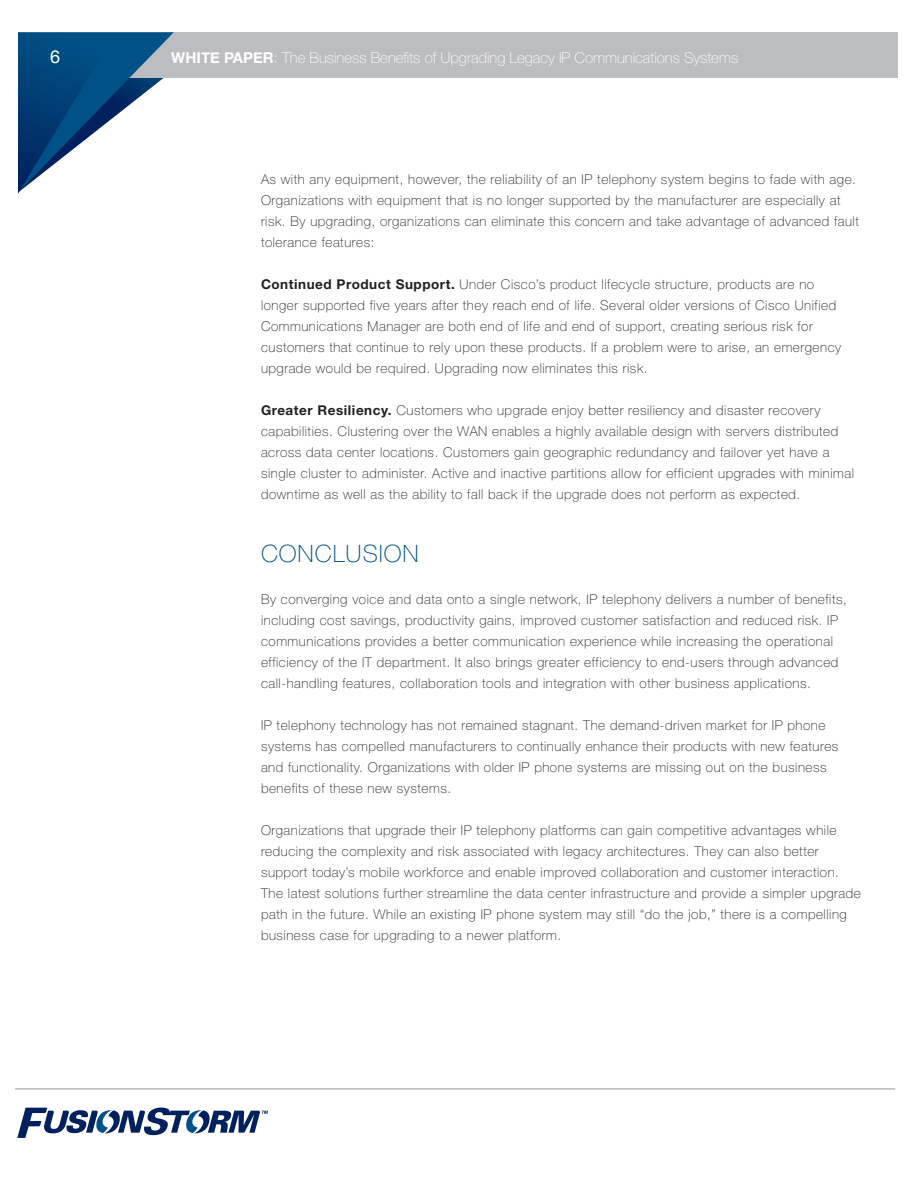
<style>
.page{position:relative;width:918px;height:1188px;background:#fff}
.page>*{position:absolute;margin:0;border:0;box-sizing:border-box;transform-origin:0 0}
.t1{font:100 24px "Helvetica Neue LT Std";color:#005187}
.t2{font:18px "Helvetica Neue";color:#fff}
.t3{font:100 15px "Helvetica Neue LT Std";color:#fff}
.t4{font:100 13.5px/21px "Helvetica Neue LT Std";letter-spacing:.04em;color:#231f20}
.s1{font-family:"Helvetica Neue";font-weight:700}
.s2{font-weight:700}
</style>
<div class="page">
<div style="left:20px;top:32px;width:878px;height:45px;background:#bcbdc0"></div>
<svg style="left:18px;top:32px;width:204px;height:162px"></svg>
<svg style="left:17px;top:1108px;width:251px;height:30px"></svg>
<hr style="left:15px;top:1089px;width:880px;height:1px;background:#939598">
<h2 class="t2" style="left:50px;top:46px;width:12px">6</h2>
<p class="t3" style="left:171px;top:49px;width:568px"><span class="s1">WHITE PAPER</span>: The Business Benefits of Upgrading Legacy IP Communications Systems</p>
<p class="t4" style="left:261px;top:169px;width:599px">As with any equipment, however, the reliability of an IP telephony system begins to fade with age.<br>Organizations with equipment that is no longer supported by the manufacturer are especially at risk. By upgrading, organizations can eliminate this concern and take advantage of advanced fault tolerance features:</p>
<p class="t4" style="left:261px;top:274px;width:582px"><span class="s2">Continued Product Support.</span> Under Cisco’s product lifecycle structure, products are no longer supported five years after they reach end of life. Several older versions of Cisco Unified Communications Manager are both end of life and end of support, creating serious risk for customers that continue to rely upon these products. If a problem were to arise, an emergency upgrade would be required. Upgrading now eliminates this risk.</p>
<p class="t4" style="left:261px;top:400px;width:595px"><span class="s2">Greater Resiliency.</span> Customers who upgrade enjoy better resiliency and disaster recovery capabilities. Clustering over the WAN enables a highly available design with servers distributed across data center locations. Customers gain geographic redundancy and failover yet have a single cluster to administer. Active and inactive partitions allow for efficient upgrades with minimal downtime as well as the ability to fall back if the upgrade does not perform as expected.</p>
<h1 class="t1" style="left:261px;top:540px;width:70px">Conclusio</h1>
<h1 class="t1" style="left:403px;top:540px;width:18px">n</h1>
<p class="t4" style="left:261px;top:589px;width:587px">By converging voice and data onto a single network, IP telephony delivers a number of benefits, including cost savings, productivity gains, improved customer satisfaction and reduced risk. IP communications provides a better communication experience while increasing the operational efficiency of the IT department. It also brings greater efficiency to end-users through advanced call-handling features, collaboration tools and integration with other business applications.</p>
<p class="t4" style="left:261px;top:715px;width:579px">IP telephony technology has not remained stagnant. The demand-driven market for IP phone systems has compelled manufacturers to continually enhance their products with new features and functionality. Organizations with older IP phone systems are missing out on the business benefits of these new systems.</p>
<p class="t4" style="left:261px;top:820px;width:601px">Organizations that upgrade their IP telephony platforms can gain competitive advantages while reducing the complexity and risk associated with legacy architectures. They can also better support today’s mobile workforce and enable improved collaboration and customer interaction.<br>The latest solutions further streamline the data center infrastructure and provide a simpler upgrade path in the future. While an existing IP phone system may still “do the job,” there is a compelling business case for upgrading to a newer platform.</p>
</div>
